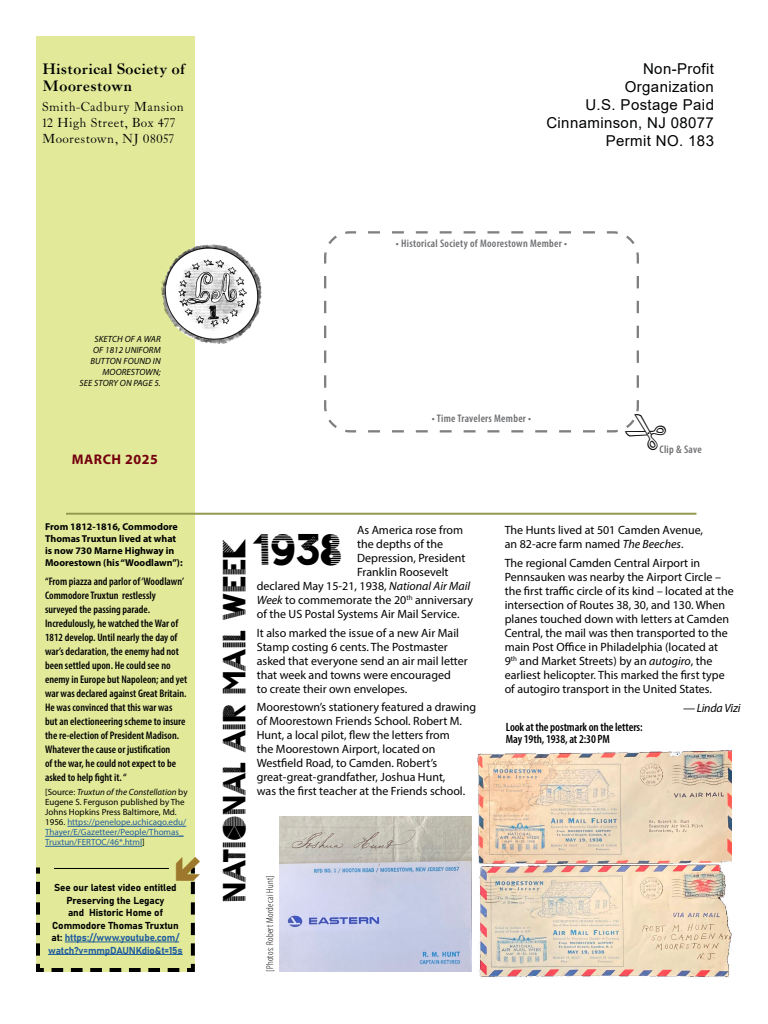
<style>
.page{position:relative;width:768px;height:1024px;background:#fff}
.page>*{position:absolute;margin:0;border:0;box-sizing:border-box;transform-origin:0 0}
.t1{font:44px "Ponche BW";color:#000}
.t2{font:32px "Ponche BW";letter-spacing:-.02em;color:#000}
.t3{font:15px/18px "Arial";letter-spacing:.025em;color:#010202;text-align:right}
.t4{font:700 15px/17px "LTC Caslon Pro";color:#010202}
.t5{font:700 14px "Myriad Pro";letter-spacing:.04em;color:#75000e}
.t6{font:13px/16px "LTC Caslon Pro";letter-spacing:.025em;color:#010202}
.t7{font:12px/14px "Myriad Pro";color:#000}
.t8{font:600 condensed 12px/12px "Myriad Pro";letter-spacing:-.01em;color:#000}
.t9{font:italic 12px "Myriad Pro";letter-spacing:-.02em;color:#000}
.t10{font:600 condensed 11px/14px "Myriad Pro";color:#000}
.t11{font:600 condensed 11px "Myriad Pro";letter-spacing:.025em;color:#6d6e71}
.t12{font:10px/12.5px "Bahnschrift";letter-spacing:-.01em;color:#000;text-align:center}
.t13{font:700 10px/12px "Myriad Pro";color:#000}
.t14{font:300 condensed 10px "Myriad Pro";letter-spacing:.025em;color:#000}
.t15{font:9px/10px "Myriad Pro";color:#215e9e}
.t16{font:italic 9px/11px "Myriad Pro";letter-spacing:.01em;color:#000;text-align:right}
.s1{color:#000}
.s2{font-style:italic;color:#000}
.s3{color:#215e9e}
.s4{font-style:italic}
</style>
<div class="page">
<div style="left:36px;top:36px;width:158px;height:936px;background:#e2ea9a"></div>
<hr style="left:66px;top:513px;width:630px;height:2px;background:#949b51">
<svg style="left:324px;top:231px;width:315px;height:202px"></svg>
<hr style="left:67px;top:826px;width:119px;height:1px;background:#215e9e">
<hr style="left:45px;top:836px;width:139px;height:1px;background:#215e9e">
<hr style="left:45px;top:846px;width:97px;height:1px;background:#215e9e">
<img style="left:280px;top:816px;width:192px;height:156px">
<img style="left:161px;top:241px;width:101px;height:106px">
<img style="left:477px;top:750px;width:255px;height:228px">
<svg style="left:623px;top:411px;width:16px;height:22px"></svg>
<svg style="left:36px;top:857px;width:159px;height:115px"></svg>
<p class="t4" style="left:42px;top:61px;width:144px">Historical Society of<br>Moorestown</p>
<p class="t6" style="left:42px;top:99px;width:143px">Smith-Cadbury Mansion<br>12 High Street, Box 477<br>Moorestown, NJ 08057</p>
<p class="t3" style="left:546px;top:59px;width:169px">Non-Profit<br>Organization<br>U.S. Postage Paid<br>Cinnaminson, NJ 08077<br>Permit NO. 183</p>
<p class="t16" style="left:80px;top:333px;width:83px">SKETCH OF A WAR<br>OF 1812 UNIFORM<br>BUTTON FOUND IN<br>MOORESTOWN;<br>SEE STORY ON PAGE 5.</p>
<p class="t5" style="left:72px;top:450px;width:88px">MARCH 2025</p>
<p class="t13" style="left:45px;top:521px;width:139px">From 1812-1816, Commodore<br>Thomas Truxtun lived at what is now 730 Marne Highway in<br>Moorestown (his “Woodlawn”):</p>
<p class="t10" style="left:45px;top:574px;width:144px">“From piazza and parlor of ‘Woodlawn’ Commodore Truxtun restlessly surveyed the passing parade.<br>Incredulously, he watched the War of 1812 develop. Until nearly the day of war’s declaration, the enemy had not been settled upon. He could see no enemy in Europe but Napoleon; and yet war was declared against Great Britain.<br>He was convinced that this war was but an electioneering scheme to insure the re‑election of President Madison.<br>Whatever the cause or justification<br>of the war, he could not expect to be asked to help fight it. “</p>
<p class="t15" style="left:45px;top:787px;width:144px"><span class="s1">[Source:</span> <span class="s2">Truxtun of the Constellation</span> <span class="s1">by Eugene S. Ferguson published by The Johns Hopkins Press Baltimore, Md.<br>1956.</span> https://penelope.uchicago.edu/ Thayer/E/Gazetteer/People/Thomas_ Truxtun/FERTOC/46*.html<span class="s1">]</span></p>
<p class="t12" style="left:48px;top:881px;width:136px">See our latest video entitled<br>Preserving the Legacy<br>and Historic Home of<br>Commodore Thomas Truxtun at: <span class="s3">https://www.youtube.com/ watch?v=mmpDAUNKdio&amp;t=15s</span></p>
<p class="t11" style="left:396px;top:237px;width:173px">• Historical Society of Moorestown Member •</p>
<p class="t11" style="left:432px;top:412px;width:101px">• Time Travelers Member •</p>
<p class="t11" style="left:660px;top:442px;width:44px">Clip &amp; Save</p>
<p class="t7" style="left:357px;top:523px;width:107px">As America rose from</p>
<p class="t7" style="left:357px;top:537px;width:88px">the depths of the</p>
<p class="t7" style="left:357px;top:551px;width:110px">Depression, President</p>
<p class="t7" style="left:357px;top:565px;width:93px">Franklin Roosevelt</p>
<p class="t7" style="left:257px;top:579px;width:215px">declared May 15-21, 1938, <span class="s4">National Air Mail</span></p>
<p class="t7" style="left:257px;top:593px;width:218px"><span class="s4">Week</span> to commemorate the 20<sup>th</sup> anniversary</p>
<p class="t7" style="left:257px;top:607px;width:204px">of the US Postal Systems Air Mail Service.</p>
<p class="t7" style="left:257px;top:626px;width:213px">It also marked the issue of a new Air Mail Stamp costing 6 cents. The Postmaster asked that everyone send an air mail letter that week and towns were encouraged<br>to create their own envelopes.</p>
<p class="t7" style="left:257px;top:700px;width:221px">Moorestown’s stationery featured a drawing of Moorestown Friends School. Robert M.<br>Hunt, a local pilot, flew the letters from<br>the Moorestown Airport, located on Westfield Road, to Camden. Robert’s great-great-grandfather, Joshua Hunt,<br>was the first teacher at the Friends school.</p>
<h2 class="t2" style="left:216px;top:903px;width:366px;rotate:-90deg">NATIONAL AIR MAIL WEEK</h2>
<h1 class="t1" style="left:252px;top:525px;width:92px">1938</h1>
<p class="t14" style="left:264px;top:972px;width:98px;rotate:-90deg">[Photos: Robert Mordecai Hunt]</p>
<p class="t7" style="left:505px;top:523px;width:200px">The Hunts lived at 501 Camden Avenue, an 82-acre farm named <span class="s4">The Beeches</span>.</p>
<p class="t7" style="left:505px;top:556px;width:231px">The regional Camden Central Airport in Pennsauken was nearby the Airport Circle – the first traffic circle of its kind – located at the intersection of Routes 38, 30, and 130. When planes touched down with letters at Camden Central, the mail was then transported to the main Post Office in Philadelphia (located at<br>9<sup>th</sup> and Market Streets) by an <span class="s4">autogiro</span>, the earliest helicopter. This marked the first type of autogiro transport in the United States.</p>
<p class="t9" style="left:683px;top:700px;width:59px">— Linda Vizi</p>
<p class="t8" style="left:506px;top:720px;width:138px">Look at the postmark on the letters:<br>May 19th, 1938, at 2:30 PM</p>
</div>
